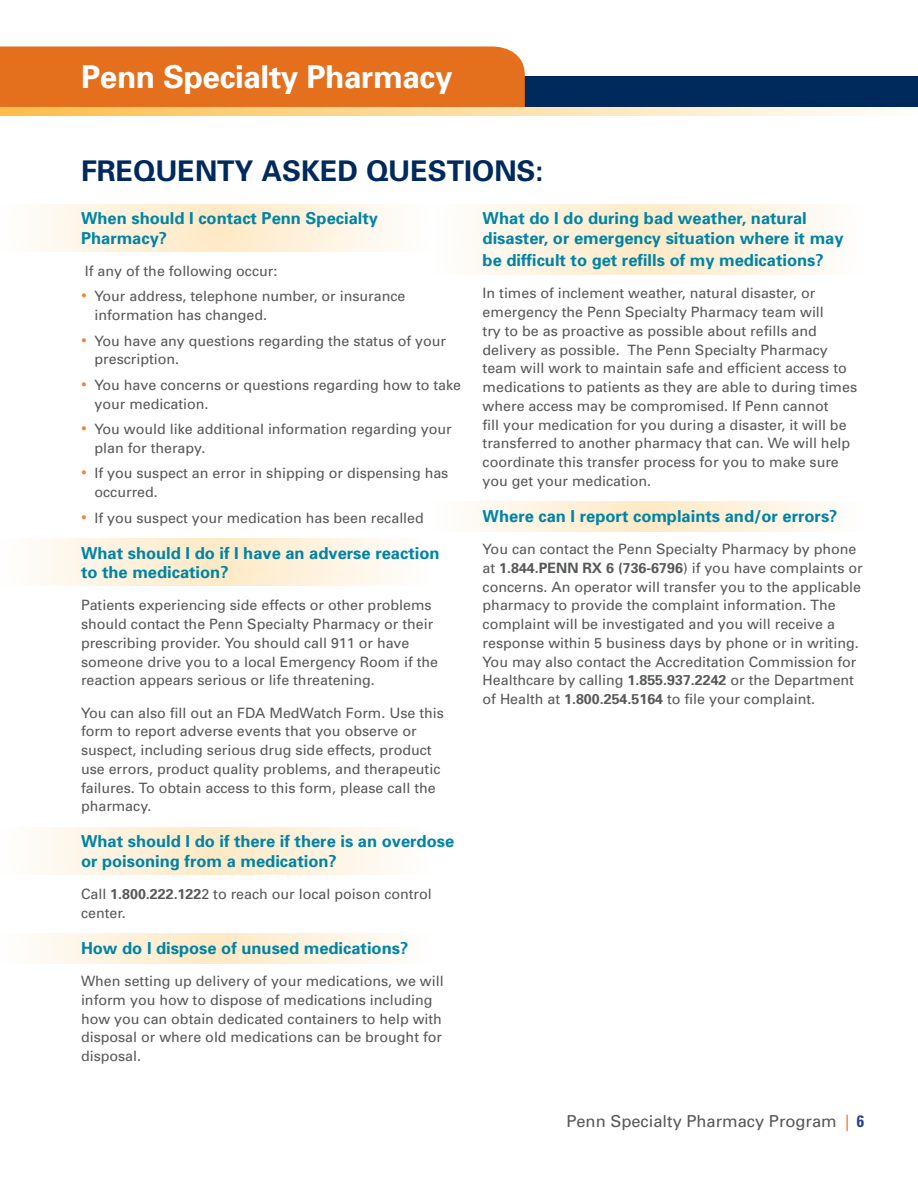
<style>
.page{position:relative;width:918px;height:1188px;background:#fff}
.page>*{position:absolute;margin:0;border:0;box-sizing:border-box;transform-origin:0 0}
.t1{font:700 31.5px "Univers";letter-spacing:-.01em;color:#fff}
.t2{font:700 28.5px "Univers";color:#00295c}
.Section_Header{font:700 16.5px/19.5px "Univers";color:#0084a5}
.t3{font:16.5px "Univers";color:#57585a}
.Body_Copy{font:14.25px/18.8px "Univers";color:#57585a}
.s1{font-size:16.5px;color:#e98842}
.s2{font-weight:700}
.s3{color:#e4701e}
.s4{font-weight:700;font-stretch:condensed;color:#253f8e}
</style>
<div class="page">
<div style="left:396px;top:77px;width:522px;height:30px;background:#00295c"></div>
<div style="left:0;top:47px;width:525px;height:60px;background:#e4701e"></div>
<svg style="left:0;top:107px;width:873px;height:8px;background:#fddc9e"></svg>
<svg style="left:470px;top:501px;width:359px;height:30px;background:#fef1dc"></svg>
<svg style="left:470px;top:204px;width:359px;height:70px;background:#fef1dc"></svg>
<svg style="left:36px;top:933px;width:359px;height:30px;background:#fef1dc"></svg>
<svg style="left:36px;top:827px;width:359px;height:48px;background:#fef1dc"></svg>
<svg style="left:36px;top:539px;width:359px;height:47px;background:#fef1dc"></svg>
<svg style="left:36px;top:204px;width:359px;height:48px;background:#fef1dc"></svg>
<h1 class="t1" style="left:81px;top:58px;width:373px">Penn Specialty Pharmacy</h1>
<p class="t2" style="left:81px;top:154px;width:464px">FREQUENTY ASKED QUESTIONS:</p>
<p class="Section_Header" style="left:81px;top:209px;width:299px">When should I contact Penn Specialty<br>Pharmacy?</p>
<p class="Body_Copy" style="left:85px;top:262px;width:194px">If any of the following occur:</p>
<p class="Body_Copy" style="left:94px;top:287px;width:313px;text-indent:-14px"><span class="s1">•</span> Your address, telephone number, or insurance information has changed.</p>
<p class="Body_Copy" style="left:94px;top:331px;width:353px;text-indent:-14px"><span class="s1">•</span> You have any questions regarding the status of your prescription.</p>
<p class="Body_Copy" style="left:94px;top:376px;width:368px;text-indent:-14px"><span class="s1">•</span> You have concerns or questions regarding how to take your medication.</p>
<p class="Body_Copy" style="left:94px;top:420px;width:359px;text-indent:-14px"><span class="s1">•</span> You would like additional information regarding your plan for therapy.</p>
<p class="Body_Copy" style="left:94px;top:464px;width:355px;text-indent:-14px"><span class="s1">•</span> If you suspect an error in shipping or dispensing has occurred.</p>
<p class="Body_Copy" style="left:81px;top:508px;width:344px"><span class="s1">•</span> If you suspect your medication has been recalled</p>
<p class="Section_Header" style="left:81px;top:543px;width:360px">What should I do if I have an adverse reaction to the medication?</p>
<p class="Body_Copy" style="left:81px;top:596px;width:359px">Patients experiencing side effects or other problems should contact the Penn Specialty Pharmacy or their prescribing provider. You should call 911 or have someone drive you to a local Emergency Room if the reaction appears serious or life threatening.</p>
<p class="Body_Copy" style="left:81px;top:703px;width:365px">You can also fill out an FDA MedWatch Form. Use this form to report adverse events that you observe or suspect, including serious drug side effects, product use errors, product quality problems, and therapeutic failures. To obtain access to this form, please call the pharmacy.</p>
<p class="Section_Header" style="left:81px;top:832px;width:375px">What should I do if there if there is an overdose or poisoning from a medication?</p>
<p class="Body_Copy" style="left:81px;top:885px;width:352px">Call <span class="s2">1.800.222.122</span>2 to reach our local poison control center.</p>
<p class="Section_Header" style="left:81px;top:938px;width:329px">How do I dispose of unused medications?</p>
<p class="Body_Copy" style="left:81px;top:972px;width:364px">When setting up delivery of your medications, we will inform you how to dispose of medications including how you can obtain dedicated containers to help with disposal or where old medications can be brought for disposal.</p>
<p class="Section_Header" style="left:483px;top:209px;width:362px">What do I do during bad weather, natural disaster, or emergency situation where it may</p>
<p class="Section_Header" style="left:483px;top:251px;width:343px">be difficult to get refills of my medications?</p>
<p class="Body_Copy" style="left:483px;top:284px;width:376px">In times of inclement weather, natural disaster, or emergency the Penn Specialty Pharmacy team will<br>try to be as proactive as possible about refills and delivery as possible. The Penn Specialty Pharmacy team will work to maintain safe and efficient access to medications to patients as they are able to during times where access may be compromised. If Penn cannot<br>fill your medication for you during a disaster, it will be transferred to another pharmacy that can. We will help coordinate this transfer process for you to make sure you get your medication.</p>
<p class="Section_Header" style="left:483px;top:506px;width:356px">Where can I report complaints and/or errors?</p>
<p class="Body_Copy" style="left:483px;top:540px;width:382px">You can contact the Penn Specialty Pharmacy by phone at <span class="s2">1.844.PENN RX 6 (736-6796</span>) if you have complaints or concerns. An operator will transfer you to the applicable pharmacy to provide the complaint information. The complaint will be investigated and you will receive a response within 5 business days by phone or in writing.<br>You may also contact the Accreditation Commission for Healthcare by calling <span class="s2">1.855.937.2242</span> or the Department of Health at <span class="s2">1.800.254.5164</span> to file your complaint.</p>
<p class="t3" style="left:566px;top:1111px;width:299px">Penn Specialty Pharmacy Program <span class="s3">|</span> <span class="s4">6</span></p>
</div>
